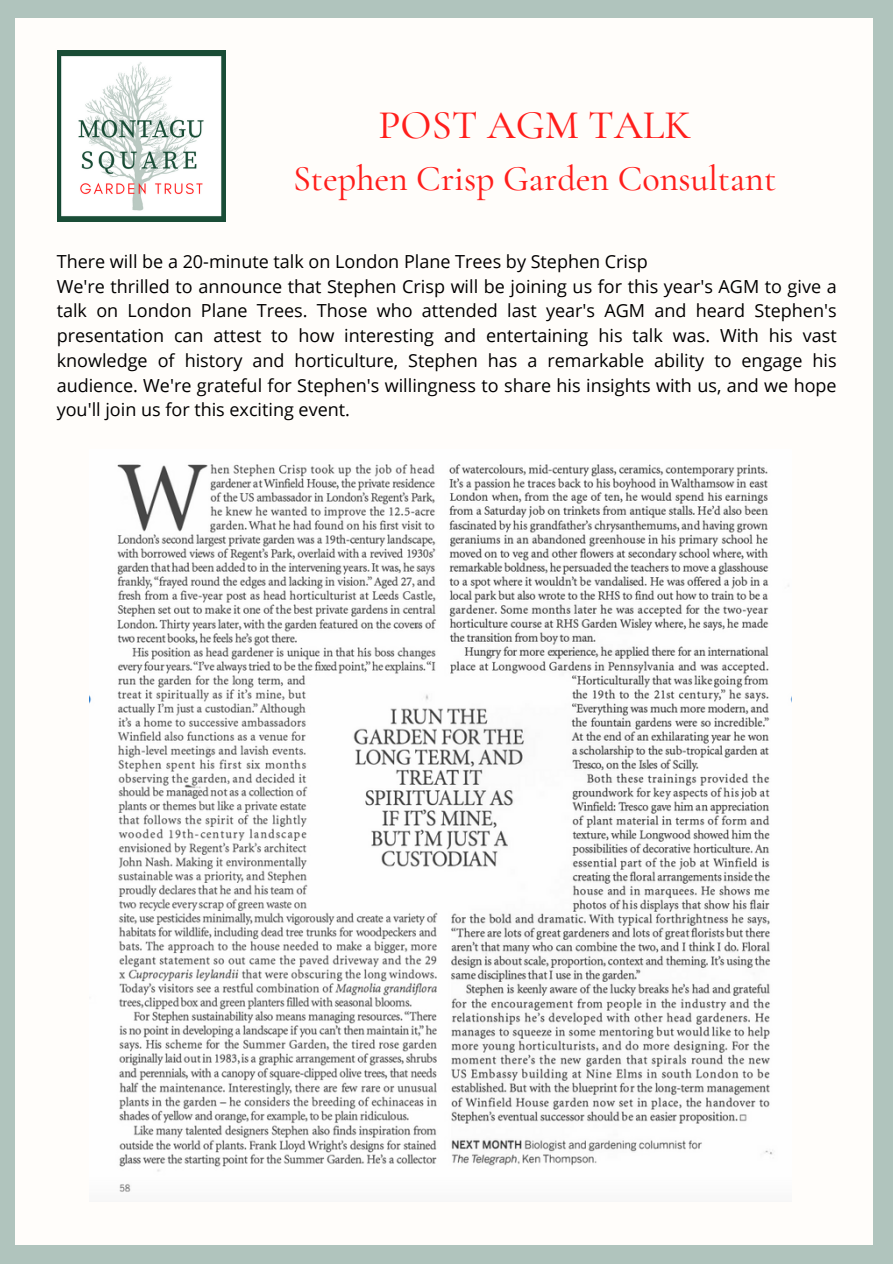
<style>
.page{position:relative;width:893px;height:1264px;background:#fff}
.page>*{position:absolute;margin:0;border:0;box-sizing:border-box;transform-origin:0 0}
.t1{font:500 40.5px "Cormorant Garamond";color:#ff1e1b}
.t2{font:500 36px "Cormorant Garamond";color:#ff1e1b}
.t3{font:18px/24.8px "Open Sans";color:#000}
</style>
<div class="page">
<div style="left:0;top:0;width:892px;height:1263px;background:#b0c4bd"></div>
<div style="left:16px;top:18px;width:857px;height:1227px;background:#fffdfa"></div>
<img style="left:57px;top:50px;width:169px;height:171px">
<img style="left:89px;top:464px;width:702px;height:728px">
<h1 class="t1" style="left:378px;top:101px;width:314px">POST AGM TALK</h1>
<h2 class="t2" style="left:293px;top:157px;width:484px">Stephen Crisp Garden Consultant</h2>
<p class="t3" style="left:57px;top:248px;width:781px">There will be a 20-minute talk on London Plane Trees by Stephen Crisp<br>We're thrilled to announce that Stephen Crisp will be joining us for this year's AGM to give a talk on London Plane Trees. Those who attended last year's AGM and heard Stephen's presentation can attest to how interesting and entertaining his talk was. With his vast knowledge of history and horticulture, Stephen has a remarkable ability to engage his audience. We're grateful for Stephen's willingness to share his insights with us, and we hope you'll join us for this exciting event.</p>
</div>
